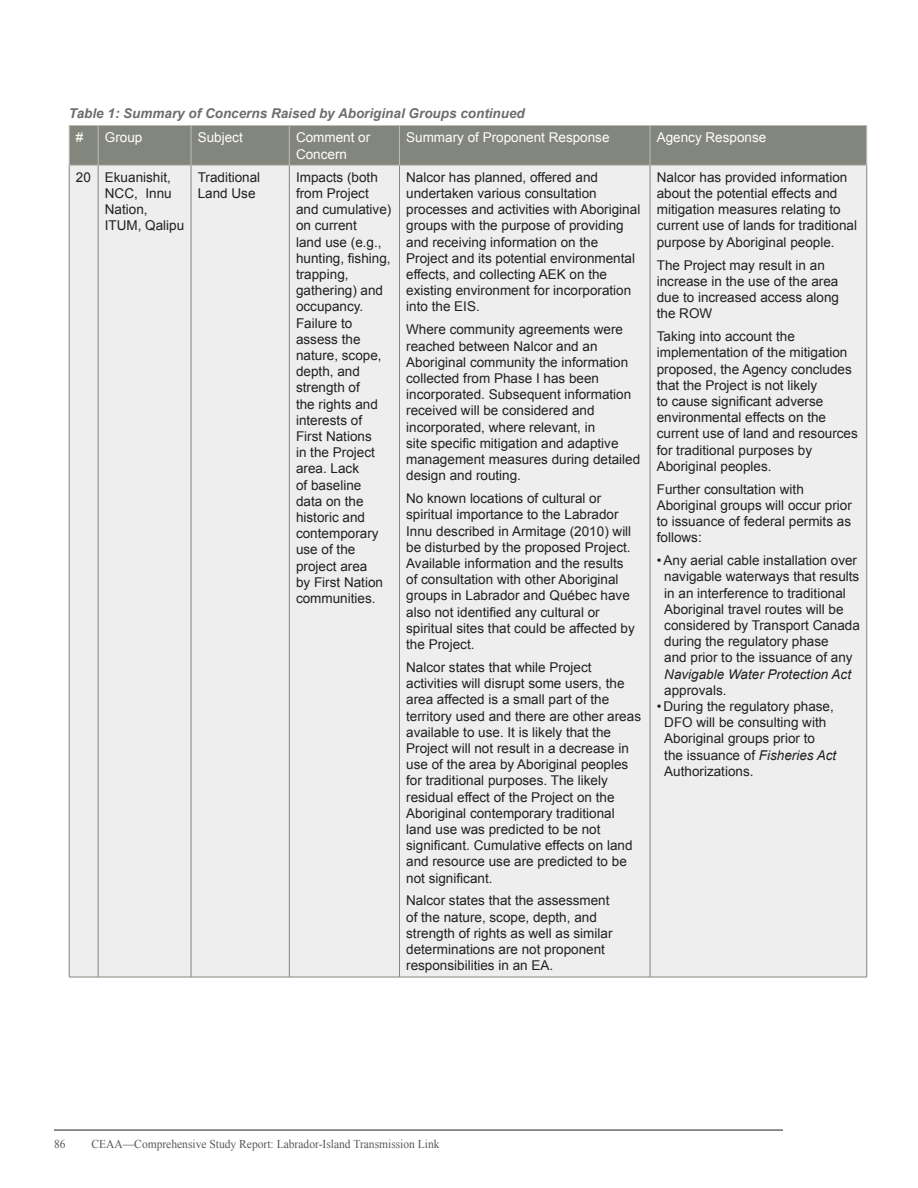
<style>
.page{position:relative;width:918px;height:1188px;background:#fff}
.page>*{position:absolute;margin:0;border:0;box-sizing:border-box;transform-origin:0 0}
.t1{font:13.5px/16.2px "Arial";color:#231f20}
.t2{font:13.5px/16.5px "Arial";color:#fff}
.t3{font:italic 700 13.5px "Arial";color:#6c6d70}
.t4{font:italic 13.5px "Arial";color:#231f20}
.t5{font:12px "Times New Roman";color:#57585a;scale:.96 1}
.s1{font-style:italic}
</style>
<div class="page">
<hr style="left:54px;top:1130px;width:729px;height:1px;background:#231f20">
<div style="left:70px;top:166px;width:796px;height:811px;background:#edeeed"></div>
<svg style="left:69px;top:125px;width:798px;height:41px;background:#85887e"></svg>
<hr style="left:98px;top:165px;width:93px;height:1px;background:#bfbfb9">
<hr style="left:191px;top:165px;width:98px;height:1px;background:#bfbfb9">
<hr style="left:289px;top:165px;width:110px;height:1px;background:#bfbfb9">
<hr style="left:399px;top:165px;width:251px;height:1px;background:#bfbfb9">
<hr style="left:650px;top:165px;width:217px;height:1px;background:#bfbfb9">
<hr style="left:69px;top:165px;width:1px;height:812px;background:#83877c">
<svg style="left:69px;top:977px;width:29px;height:1px"></svg>
<hr style="left:98px;top:165px;width:1px;height:812px;background:#83877c">
<hr style="left:98px;top:977px;width:93px;height:1px;background:#83877c">
<hr style="left:191px;top:165px;width:1px;height:812px;background:#83877c">
<hr style="left:191px;top:977px;width:98px;height:1px;background:#83877c">
<hr style="left:289px;top:165px;width:1px;height:812px;background:#83877c">
<hr style="left:289px;top:977px;width:110px;height:1px;background:#83877c">
<hr style="left:399px;top:165px;width:1px;height:812px;background:#83877c">
<hr style="left:399px;top:977px;width:251px;height:1px;background:#83877c">
<hr style="left:650px;top:165px;width:1px;height:812px;background:#83877c">
<hr style="left:866px;top:165px;width:1px;height:812px;background:#83877c">
<hr style="left:650px;top:977px;width:217px;height:1px;background:#83877c">
<p class="t3" style="left:69px;top:106px;width:457px">Table 1: Summary of Concerns Raised by Aboriginal Groups continued</p>
<p class="t2" style="left:76px;top:129px;width:9px">#</p>
<p class="t2" style="left:105px;top:129px;width:39px">Group</p>
<p class="t2" style="left:198px;top:129px;width:47px">Subject</p>
<p class="t2" style="left:296px;top:129px;width:76px">Comment or<br>Concern</p>
<p class="t2" style="left:406px;top:129px;width:205px">Summary of Proponent Response</p>
<p class="t2" style="left:657px;top:129px;width:111px">Agency Response</p>
<p class="t1" style="left:105px;top:169px;width:81px;text-indent:-29px">20 Ekuanishit,<br>NCC, Innu<br>Nation,<br>ITUM, Qalipu</p>
<p class="t1" style="left:198px;top:169px;width:64px">Traditional<br>Land Use</p>
<p class="t1" style="left:296px;top:169px;width:97px">Impacts (both from Project and cumulative) on current<br>land use (e.g., hunting, fishing, trapping, gathering) and occupancy.<br>Failure to assess the nature, scope, depth, and strength of<br>the rights and interests of<br>First Nations<br>in the Project area. Lack<br>of baseline<br>data on the historic and contemporary use of the project area<br>by First Nation communities.</p>
<p class="t1" style="left:406px;top:169px;width:236px">Nalcor has planned, offered and undertaken various consultation processes and activities with Aboriginal groups with the purpose of providing and receiving information on the Project and its potential environmental effects, and collecting AEK on the existing environment for incorporation into the EIS.</p>
<p class="t1" style="left:657px;top:169px;width:202px">Nalcor has provided information about the potential effects and mitigation measures relating to current use of lands for traditional purpose by Aboriginal people.</p>
<p class="t1" style="left:657px;top:257px;width:184px">The Project may result in an increase in the use of the area due to increased access along the ROW</p>
<p class="t1" style="left:657px;top:328px;width:203px">Taking into account the implementation of the mitigation proposed, the Agency concludes that the Project is not likely<br>to cause significant adverse environmental effects on the current use of land and resources for traditional purposes by<br>Aboriginal peoples.</p>
<p class="t1" style="left:657px;top:481px;width:197px">Further consultation with<br>Aboriginal groups will occur prior to issuance of federal permits as follows:</p>
<p class="t1" style="left:664px;top:552px;width:197px;text-indent:-8px">•Any aerial cable installation over navigable waterways that results in an interference to traditional<br>Aboriginal travel routes will be considered by Transport Canada during the regulatory phase<br>and prior to the issuance of any</p>
<p class="t4" style="left:664px;top:666px;width:188px">Navigable Water Protection Act</p>
<p class="t1" style="left:664px;top:682px;width:64px">approvals.</p>
<p class="t1" style="left:664px;top:698px;width:174px;text-indent:-8px">• During the regulatory phase,<br>DFO will be consulting with<br>Aboriginal groups prior to the issuance of <span class="s1">Fisheries Act<br></span>Authorizations.</p>
<p class="t1" style="left:406px;top:322px;width:236px">Where community agreements were reached between Nalcor and an Aboriginal community the information collected from Phase I has been incorporated. Subsequent information received will be considered and incorporated, where relevant, in<br>site specific mitigation and adaptive management measures during detailed design and routing.</p>
<p class="t1" style="left:406px;top:490px;width:230px">No known locations of cultural or spiritual importance to the Labrador Innu described in Armitage (2010) will be disturbed by the proposed Project.<br>Available information and the results of consultation with other Aboriginal groups in Labrador and Québec have also not identified any cultural or spiritual sites that could be affected by the Project.</p>
<p class="t1" style="left:406px;top:659px;width:236px">Nalcor states that while Project activities will disrupt some users, the area affected is a small part of the territory used and there are other areas available to use. It is likely that the Project will not result in a decrease in use of the area by Aboriginal peoples for traditional purposes. The likely residual effect of the Project on the Aboriginal contemporary traditional land use was predicted to be not significant. Cumulative effects on land and resource use are predicted to be not significant.</p>
<p class="t1" style="left:406px;top:893px;width:208px">Nalcor states that the assessment of the nature, scope, depth, and strength of rights as well as similar determinations are not proponent responsibilities in an EA.</p>
<p class="t5" style="left:54px;top:1136px;width:14px">86</p>
<p class="t5" style="left:91px;top:1136px;width:364px">CEAA—Comprehensive Study Report: Labrador-Island Transmission Link</p>
</div>
